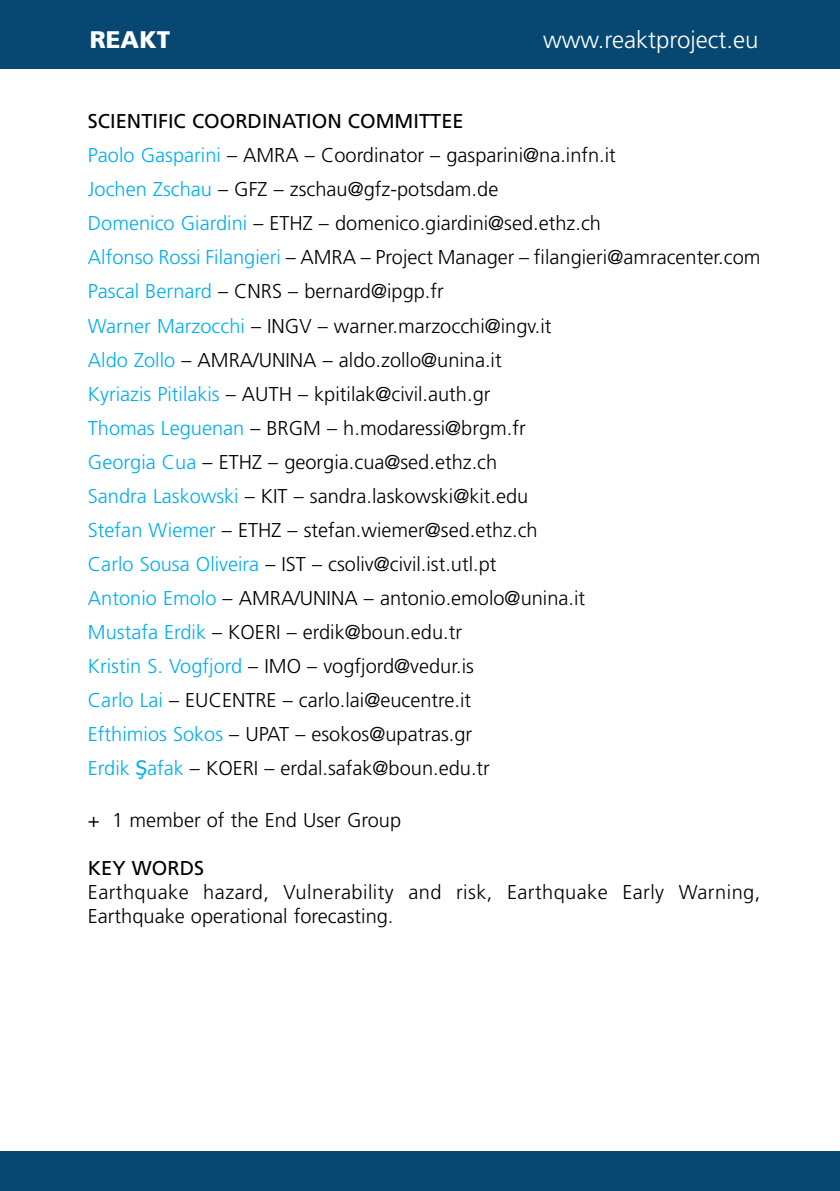
<style>
.page{position:relative;width:840px;height:1191px;background:#fff}
.page>*{position:absolute;margin:0;border:0;box-sizing:border-box;transform-origin:0 0}
.t1{font:300 24px "Frutiger";color:#fff}
.t2{font:900 24px "Frutiger";color:#fff}
.t3{font:300 20px/34px "Frutiger";color:#000}
.t4{font:300 20px/24px "Frutiger";letter-spacing:.02em;color:#000}
.t5{font:20px "Frutiger";color:#000}
.s1{font-weight:400}
.s2{color:#00aeef}
.s3{font-family:"Tahoma";font-weight:400;color:#00aeef}
</style>
<div class="page">
<div style="left:0;top:0;width:839px;height:68px;background:#074872"></div>
<div style="left:0;top:1151px;width:839px;height:40px;background:#074872"></div>
<p class="t2" style="left:90px;top:25px;width:82px">REAKT</p>
<p class="t1" style="left:543px;top:26px;width:217px">www.reaktproject.eu</p>
<p class="t3" style="left:88px;top:104px;width:673px"><span class="s1">SCIENTIFIC COORDINATION COMMITTEE<br></span><span class="s2">Paolo Gasparini</span> – AMRA – Coordinator – gasparini@na.infn.it<br><span class="s2">Jochen Zschau</span> – GFZ – zschau@gfz-potsdam.de<br><span class="s2">Domenico Giardini</span> – ETHZ – domenico.giardini@sed.ethz.ch<br><span class="s2">Alfonso Rossi Filangieri</span> – AMRA – Project Manager – filangieri@amracenter.com <span class="s2">Pascal Bernard</span> – CNRS – bernard@ipgp.fr<br><span class="s2">Warner Marzocchi</span> – INGV – warner.marzocchi@ingv.it<br><span class="s2">Aldo Zollo</span> – AMRA/UNINA – aldo.zollo@unina.it<br><span class="s2">Kyriazis Pitilakis</span> – AUTH – kpitilak@civil.auth.gr<br><span class="s2">Thomas Leguenan</span> – BRGM – h.modaressi@brgm.fr<br><span class="s2">Georgia Cua</span> – ETHZ – georgia.cua@sed.ethz.ch<br><span class="s2">Sandra Laskowski</span> – KIT – sandra.laskowski@kit.edu<br><span class="s2">Stefan Wiemer</span> – ETHZ – stefan.wiemer@sed.ethz.ch<br><span class="s2">Carlo Sousa Oliveira</span> – IST – csoliv@civil.ist.utl.pt<br><span class="s2">Antonio Emolo</span> – AMRA/UNINA – antonio.emolo@unina.it<br><span class="s2">Mustafa Erdik</span> – KOERI – erdik@boun.edu.tr<br><span class="s2">Kristin S. Vogfjord</span> – IMO – vogfjord@vedur.is<br><span class="s2">Carlo Lai</span> – EUCENTRE – carlo.lai@eucentre.it<br><span class="s2">Efthimios Sokos</span> – UPAT – esokos@upatras.gr<br><span class="s2">Erdik</span> <span class="s3">Ş</span><span class="s2">afak</span> – KOERI – erdal.safak@boun.edu.tr</p>
<p class="t3" style="left:88px;top:802px;width:314px">+ 1 member of the End User Group</p>
<p class="t5" style="left:88px;top:856px;width:118px">KEY WORDS</p>
<p class="t4" style="left:88px;top:879px;width:673px">Earthquake hazard, Vulnerability and risk, Earthquake Early Warning,<br>Earthquake operational forecasting.</p>
</div>
